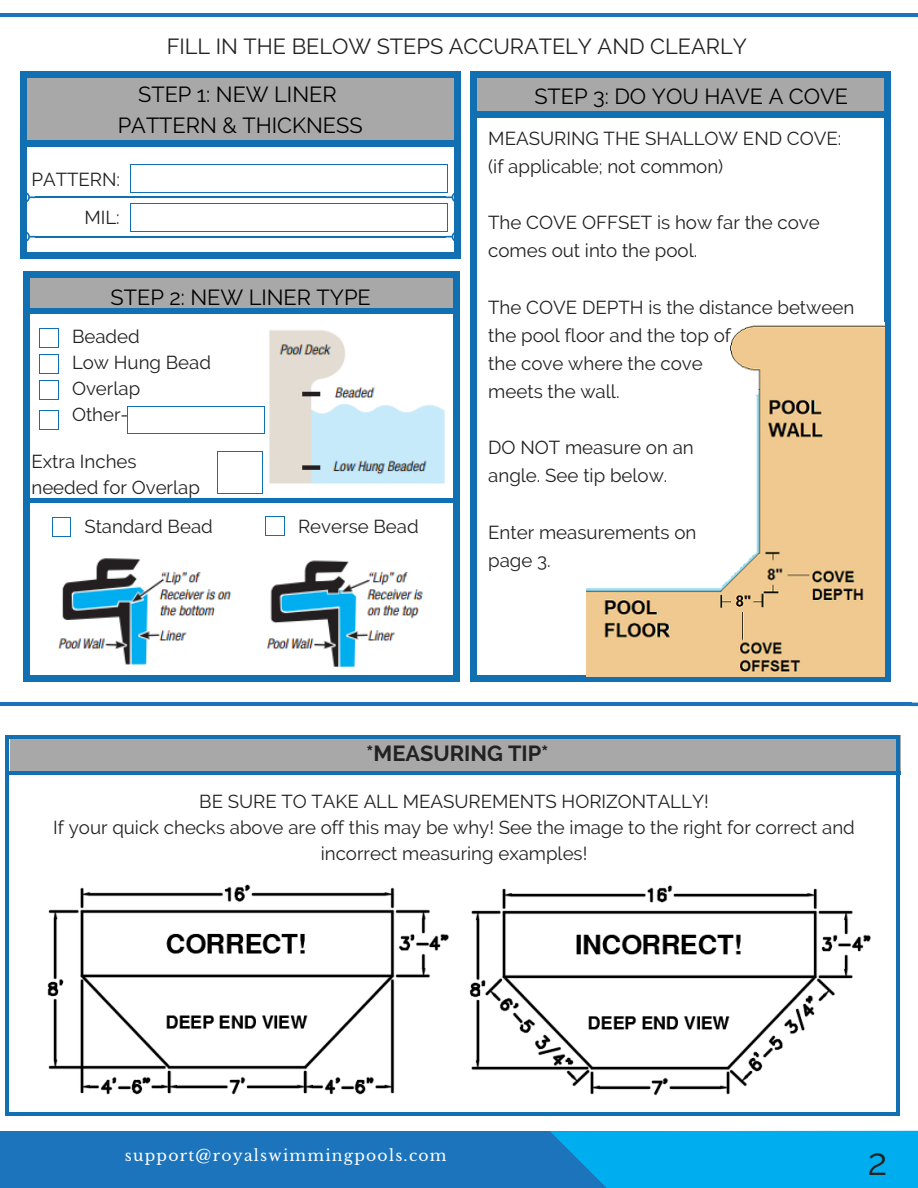
<style>
.page{position:relative;width:918px;height:1188px;background:#fff}
.page>*{position:absolute;margin:0;border:0;box-sizing:border-box;transform-origin:0 0}
.t1{font:37.35px "Raleway";color:#222}
.t2{font:21.75px/30.3px "Raleway";color:#000;text-align:center}
.t3{font:21.75px "Raleway";color:#222}
.t4{font:700 21.75px "Raleway";color:#222}
.t5{font:18.75px/28.2px "Raleway";color:#222}
.t6{font:15.6px "Libre Baskerville";letter-spacing:.08em;color:#fff}
</style>
<div class="page">
<div style="left:0;top:1132px;width:800px;height:56px;background:#1c75bc"></div>
<svg style="left:550px;top:1130px;width:368px;height:58px;background:#06aaeb"></svg>
<hr style="left:0;top:13px;width:918px;height:4px;background:#1c75bc">
<hr style="left:0;top:703px;width:912px;height:3px;background:#1c75bc">
<svg style="left:910px;top:702px;width:8px;height:5px"></svg>
<div style="left:21px;top:76px;width:437px;height:67px;background:#a8a8a8"></div>
<div style="left:454px;top:252px;width:7px;height:6px;background:#1070b2"></div>
<div style="left:21px;top:78px;width:6px;height:174px;background:#1070b2"></div>
<svg style="left:21px;top:252px;width:6px;height:6px"></svg>
<div style="left:454px;top:78px;width:7px;height:174px;background:#1070b2"></div>
<div style="left:27px;top:252px;width:428px;height:6px;background:#1070b2"></div>
<div style="left:454px;top:71px;width:7px;height:7px;background:#1070b2"></div>
<div style="left:21px;top:71px;width:6px;height:7px;background:#1070b2"></div>
<div style="left:27px;top:71px;width:428px;height:7px;background:#1070b2"></div>
<div style="left:24px;top:141px;width:434px;height:6px;background:#1070b2"></div>
<div style="left:473px;top:78px;width:417px;height:39px;background:#a8a8a8"></div>
<div style="left:474px;top:111px;width:414px;height:7px;background:#1070b2"></div>
<div style="left:25px;top:276px;width:428px;height:33px;background:#a8a8a8"></div>
<div style="left:453px;top:675px;width:7px;height:6px;background:#1070b2"></div>
<div style="left:23px;top:278px;width:7px;height:397px;background:#1070b2"></div>
<div style="left:23px;top:675px;width:7px;height:6px;background:#1070b2"></div>
<div style="left:453px;top:278px;width:7px;height:397px;background:#1070b2"></div>
<div style="left:29px;top:675px;width:425px;height:6px;background:#1070b2"></div>
<div style="left:453px;top:271px;width:7px;height:7px;background:#1070b2"></div>
<div style="left:23px;top:271px;width:7px;height:7px;background:#1070b2"></div>
<div style="left:29px;top:271px;width:425px;height:7px;background:#1070b2"></div>
<div style="left:27px;top:498px;width:427px;height:5px;background:#1070b2"></div>
<div style="left:25px;top:308px;width:431px;height:6px;background:#1070b2"></div>
<svg style="left:39px;top:411px;width:20px;height:19px"></svg>
<svg style="left:39px;top:380px;width:20px;height:20px"></svg>
<hr style="left:217px;top:452px;width:1px;height:41px;background:#1070b2">
<hr style="left:262px;top:452px;width:1px;height:41px;background:#1070b2">
<hr style="left:218px;top:493px;width:44px;height:1px;background:#1070b2">
<hr style="left:218px;top:451px;width:44px;height:1px;background:#1070b2">
<svg style="left:39px;top:329px;width:20px;height:19px"></svg>
<hr style="left:128px;top:434px;width:136px;height:1px;background:#1070b2">
<svg style="left:264px;top:406px;width:1px;height:28px"></svg>
<svg style="left:127px;top:406px;width:1px;height:28px"></svg>
<hr style="left:128px;top:406px;width:136px;height:1px;background:#1070b2">
<hr style="left:131px;top:231px;width:316px;height:1px;background:#1070b2">
<hr style="left:131px;top:204px;width:316px;height:1px;background:#1070b2">
<hr style="left:131px;top:192px;width:316px;height:1px;background:#1070b2">
<hr style="left:131px;top:164px;width:316px;height:1px;background:#1070b2">
<svg style="left:52px;top:518px;width:19px;height:19px"></svg>
<svg style="left:266px;top:516px;width:19px;height:20px"></svg>
<svg style="left:39px;top:354px;width:20px;height:20px"></svg>
<img style="left:269px;top:330px;width:176px;height:154px">
<hr style="left:35px;top:196px;width:411px;height:2px;background:#1070b2">
<svg style="left:27px;top:192px;width:9px;height:10px"></svg>
<hr style="left:35px;top:236px;width:411px;height:2px;background:#1070b2">
<svg style="left:446px;top:164px;width:8px;height:77px"></svg>
<svg style="left:27px;top:232px;width:9px;height:10px"></svg>
<img style="left:58px;top:558px;width:365px;height:109px">
<div style="left:884px;top:675px;width:7px;height:6px;background:#1070b2"></div>
<div style="left:471px;top:78px;width:6px;height:597px;background:#1070b2"></div>
<svg style="left:471px;top:675px;width:6px;height:6px"></svg>
<div style="left:884px;top:78px;width:7px;height:597px;background:#1070b2"></div>
<svg style="left:477px;top:675px;width:407px;height:6px;background:#2e7cad"></svg>
<div style="left:884px;top:71px;width:7px;height:7px;background:#1070b2"></div>
<div style="left:471px;top:71px;width:6px;height:7px;background:#1070b2"></div>
<div style="left:477px;top:71px;width:407px;height:7px;background:#1070b2"></div>
<img style="left:586px;top:325px;width:298px;height:351px">
<div style="left:10px;top:736px;width:891px;height:37px;background:#a8a8a8"></div>
<svg style="left:896px;top:1112px;width:4px;height:4px"></svg>
<hr style="left:5px;top:739px;width:4px;height:373px;background:#1070b2">
<svg style="left:5px;top:1112px;width:3px;height:4px"></svg>
<hr style="left:896px;top:739px;width:4px;height:373px;background:#1070b2">
<hr style="left:8px;top:1112px;width:888px;height:4px;background:#1070b2">
<svg style="left:896px;top:735px;width:4px;height:4px"></svg>
<svg style="left:5px;top:735px;width:3px;height:4px"></svg>
<hr style="left:8px;top:735px;width:888px;height:4px;background:#1070b2">
<hr style="left:7px;top:772px;width:894px;height:3px;background:#1070b2">
<img style="left:47px;top:884px;width:824px;height:212px">
<p class="t3" style="left:167px;top:33px;width:582px">FILL IN THE BELOW STEPS ACCURATELY AND CLEARLY</p>
<p class="t2" style="left:118px;top:80px;width:246px">STEP 1: NEW LINER<br>PATTERN &amp; THICKNESS</p>
<p class="t2" style="left:534px;top:81px;width:315px">STEP 3: DO YOU HAVE A COVE</p>
<p class="t5" style="left:488px;top:124px;width:355px">MEASURING THE SHALLOW END COVE: (if applicable; not common)</p>
<p class="t5" style="left:488px;top:209px;width:333px">The COVE OFFSET is how far the cove comes out into the pool.</p>
<p class="t5" style="left:488px;top:293px;width:368px">The COVE DEPTH is the distance between the pool floor and the top of<br>the cove where the cove<br>meets the wall.</p>
<p class="t5" style="left:32px;top:165px;width:90px">PATTERN:</p>
<p class="t5" style="left:84px;top:203px;width:37px">MIL:</p>
<p class="t2" style="left:111px;top:282px;width:262px">STEP 2: NEW LINER TYPE</p>
<p class="t5" style="left:72px;top:324px;width:141px;line-height:25.8px">Beaded<br>Low Hung Bead<br>Overlap<br>Other-</p>
<p class="t5" style="left:32px;top:448px;width:170px;line-height:25.8px">Extra Inches needed for Overlap</p>
<p class="t5" style="left:84px;top:513px;width:130px">Standard Bead</p>
<p class="t5" style="left:298px;top:513px;width:122px">Reverse Bead</p>
<p class="t5" style="left:488px;top:434px;width:207px">DO NOT measure on an angle. See tip below.</p>
<p class="t5" style="left:488px;top:518px;width:210px">Enter measurements on page 3.</p>
<p class="t4" style="left:366px;top:740px;width:184px">*MEASURING TIP*</p>
<p class="t5" style="left:53px;top:788px;width:803px;line-height:25.8px;text-align:center">BE SURE TO TAKE ALL MEASUREMENTS HORIZONTALLY!<br>If your quick checks above are off this may be why! See the image to the right for correct and incorrect measuring examples!</p>
<p class="t6" style="left:125px;top:1146px;width:323px">support@royalswimmingpools.com</p>
<h1 class="t1" style="left:868px;top:1139px;width:21px">2</h1>
</div>
